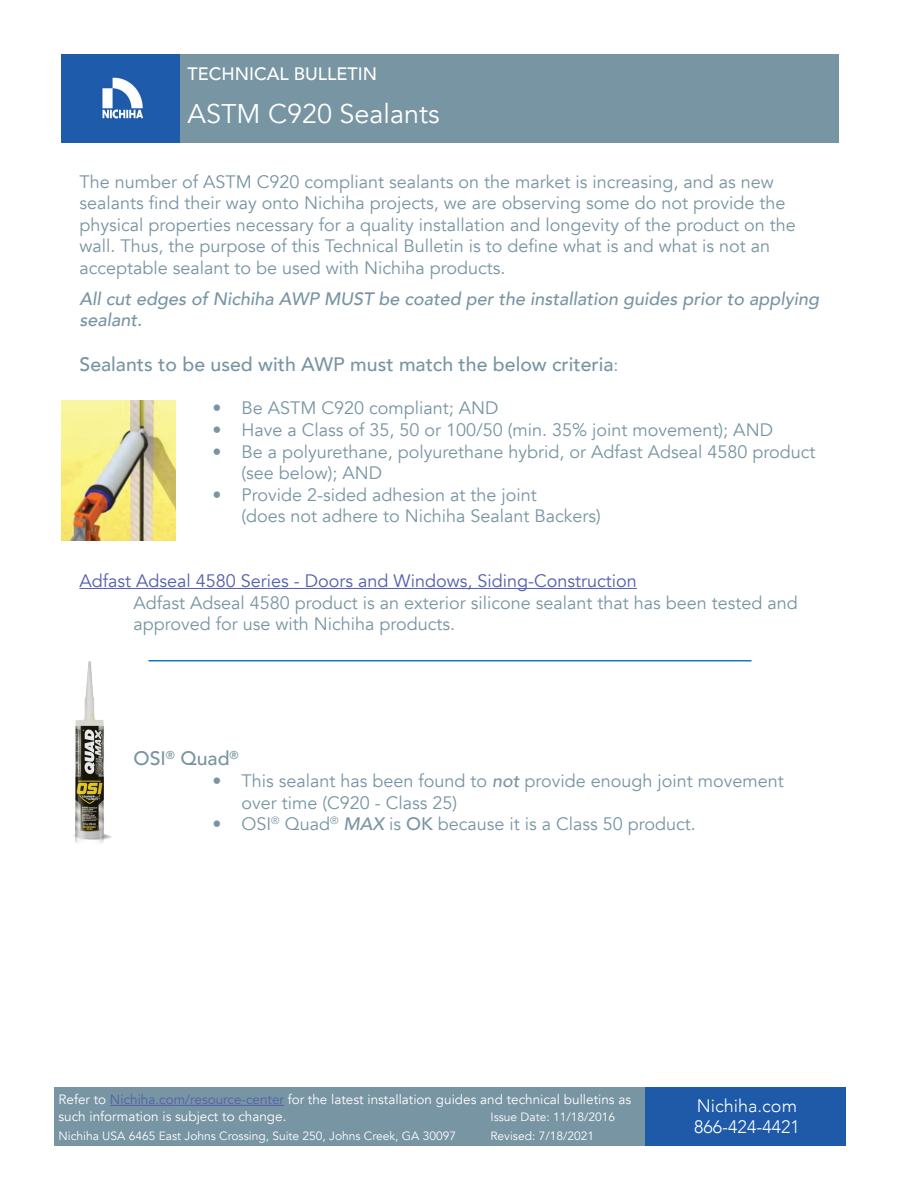
<style>
.page{position:relative;width:900px;height:1200px;background:#fff}
.page>*{position:absolute;margin:0;border:0;box-sizing:border-box;transform-origin:0 0}
.t1{font:27px "Avenir";color:#fff}
.t2{font:500 19.5px "Avenir";color:#7895a3}
.t3{font:18px/21.6px "Avenir";color:#7895a3}
.t4{font:italic 500 18px/21.6px "Avenir";color:#7895a3}
.t5{font:18px "Avenir";color:#535fab}
.t6{font:300 18px/21.6px "Avenir";color:#fff}
.t7{font:500 18px "Avenir";color:#fff}
.t8{font:13.5px/16.2px "Avenir";color:#fff}
.t9{font:12px "Avenir";color:#fff}
.s1{font-weight:400;font-size:18px}
.s2{font-weight:500;font-style:italic}
.s3{font-weight:500}
.s4{color:#535fab}
</style>
<div class="page">
<hr style="left:80px;top:588px;width:557px;height:1px;background:#535fab">
<div style="left:54px;top:1088px;width:591px;height:58px;background:#7895a3"></div>
<div style="left:645px;top:1088px;width:201px;height:58px;background:#1f5aa9"></div>
<hr style="left:110px;top:1105px;width:174px;height:1px;background:#535fab">
<hr style="left:148px;top:660px;width:604px;height:2px;background:#1479bd">
<img style="left:73px;top:661px;width:38px;height:183px">
<img style="left:62px;top:400px;width:114px;height:140px">
<img style="left:62px;top:54px;width:118px;height:88px">
<div style="left:180px;top:54px;width:658px;height:88px;background:#7895a3"></div>
<p class="t7" style="left:188px;top:58px;width:191px">TECHNICAL BULLETIN</p>
<h1 class="t1" style="left:188px;top:98px;width:254px">ASTM C920 Sealants</h1>
<p class="t3" style="left:80px;top:171px;width:718px">The number of ASTM C920 compliant sealants on the market is increasing, and as new sealants find their way onto Nichiha projects, we are observing some do not provide the physical properties necessary for a quality installation and longevity of the product on the wall. Thus, the purpose of this Technical Bulletin is to define what is and what is not an acceptable sealant to be used with Nichiha products.</p>
<p class="t4" style="left:80px;top:288px;width:741px">All cut edges of Nichiha AWP MUST be coated per the installation guides prior to applying sealant.</p>
<p class="t2" style="left:80px;top:347px;width:541px">Sealants to be used with AWP must match the below criteria<span class="s1">:</span></p>
<p class="t3" style="left:213px;top:398px;width:288px">• Be ASTM C920 compliant; AND</p>
<p class="t3" style="left:213px;top:419px;width:562px">• Have a Class of 35, 50 or 100/50 (min. 35% joint movement); AND</p>
<p class="t3" style="left:242px;top:441px;width:576px;text-indent:-29px">• Be a polyurethane, polyurethane hybrid, or Adfast Adseal 4580 product (see below); AND</p>
<p class="t3" style="left:242px;top:484px;width:361px;text-indent:-29px">• Provide 2-sided adhesion at the joint<br>(does not adhere to Nichiha Sealant Backers)</p>
<p class="t5" style="left:80px;top:570px;width:559px">Adfast Adseal 4580 Series - Doors and Windows, Siding-Construction</p>
<p class="t3" style="left:134px;top:592px;width:666px">Adfast Adseal 4580 product is an exterior silicone sealant that has been tested and approved for use with Nichiha products.</p>
<p class="t2" style="left:134px;top:742px;width:107px">OSI<sup>®</sup> Quad<sup>®</sup></p>
<p class="t3" style="left:242px;top:770px;width:544px;text-indent:-29px">• This sealant has been found to <span class="s2">not</span> provide enough joint movement over time (C920 - Class 25)</p>
<p class="t3" style="left:213px;top:813px;width:485px">• OSI<sup>®</sup> Quad<sup>®</sup> <span class="s2">MAX</span> is <span class="s3">OK</span> because it is a Class 50 product.</p>
<p class="t8" style="left:58px;top:1092px;width:574px">Refer to <span class="s4">Nichiha.com/resource-center</span> for the latest installation guides and technical bulletins as such information is subject to change.</p>
<p class="t9" style="left:490px;top:1109px;width:126px">Issue Date: 11/18/2016</p>
<p class="t9" style="left:58px;top:1129px;width:399px">Nichiha USA 6465 East Johns Crossing, Suite 250, Johns Creek, GA 30097</p>
<p class="t9" style="left:490px;top:1129px;width:105px">Revised: 7/18/2021</p>
<p class="t6" style="left:694px;top:1095px;width:107px">Nichiha.com<br>866-424-4421</p>
</div>
